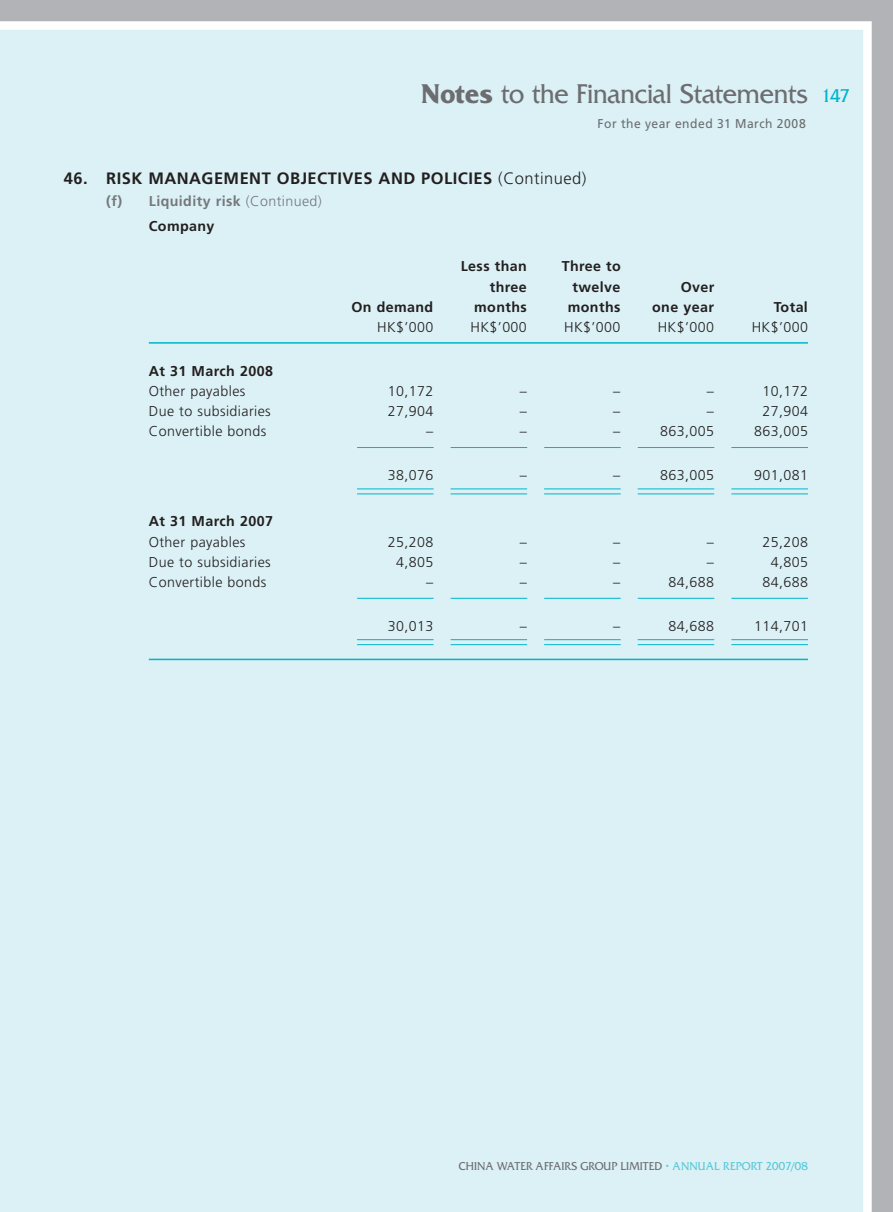
<style>
.page{position:relative;width:893px;height:1212px;background:#fff}
.page>*{position:absolute;margin:0;border:0;box-sizing:border-box;transform-origin:0 0}
.t1{font:28.5px "Friz Quadrata Std";letter-spacing:-.015em;color:#6c6d70;scale:.95 1}
.t2{font:700 16.5px "Frutiger LT Std";letter-spacing:.03em;color:#231f20}
.t3{font:300 14.25px "Frutiger LT Std";letter-spacing:.03em;color:#231f20}
.t4{font:700 14.25px "Frutiger LT Std";letter-spacing:.03em;color:#231f20}
.t5{font:700 14.25px/24.5px "Frutiger LT Std";letter-spacing:.03em;color:#76787b}
.t6{font:12.75px "Frutiger LT Std";letter-spacing:.04em;color:#6c6d70;scale:.95 1}
.t7{font:12px "Friz Quadrata Std";letter-spacing:.01em;color:#6c6d70;scale:.95 1}
.s1{font-weight:700}
.s2{font-size:19.5px;color:#00b5cb}
.s3{font-weight:300}
.s4{color:#231f20}
.s5{color:#58c7d8}
</style>
<div class="page">
<div style="left:1px;top:0;width:892px;height:1212px;background:#dbf1f5"></div>
<svg style="left:0;top:0;width:1px;height:1212px"></svg>
<hr style="left:149px;top:342px;width:659px;height:2px;background:#00b5cb">
<hr style="left:357px;top:447px;width:77px;height:1px;background:#00b5cb">
<hr style="left:451px;top:447px;width:76px;height:1px;background:#00b5cb">
<hr style="left:544px;top:447px;width:77px;height:1px;background:#00b5cb">
<hr style="left:638px;top:447px;width:76px;height:1px;background:#00b5cb">
<hr style="left:731px;top:447px;width:77px;height:1px;background:#00b5cb">
<hr style="left:357px;top:488px;width:77px;height:1px;background:#00b5cb">
<hr style="left:357px;top:493px;width:77px;height:1px;background:#00b5cb">
<hr style="left:451px;top:488px;width:76px;height:1px;background:#00b5cb">
<hr style="left:451px;top:493px;width:76px;height:1px;background:#00b5cb">
<hr style="left:544px;top:488px;width:77px;height:1px;background:#00b5cb">
<hr style="left:544px;top:493px;width:77px;height:1px;background:#00b5cb">
<hr style="left:638px;top:488px;width:76px;height:1px;background:#00b5cb">
<hr style="left:638px;top:493px;width:76px;height:1px;background:#00b5cb">
<hr style="left:731px;top:488px;width:77px;height:1px;background:#00b5cb">
<hr style="left:731px;top:493px;width:77px;height:1px;background:#00b5cb">
<hr style="left:357px;top:598px;width:77px;height:1px;background:#00b5cb">
<hr style="left:451px;top:598px;width:76px;height:1px;background:#00b5cb">
<hr style="left:544px;top:598px;width:77px;height:1px;background:#00b5cb">
<hr style="left:638px;top:598px;width:76px;height:1px;background:#00b5cb">
<hr style="left:731px;top:598px;width:77px;height:1px;background:#00b5cb">
<hr style="left:357px;top:639px;width:77px;height:1px;background:#00b5cb">
<hr style="left:357px;top:644px;width:77px;height:1px;background:#00b5cb">
<hr style="left:451px;top:639px;width:76px;height:1px;background:#00b5cb">
<hr style="left:451px;top:644px;width:76px;height:1px;background:#00b5cb">
<hr style="left:544px;top:639px;width:77px;height:1px;background:#00b5cb">
<hr style="left:544px;top:644px;width:77px;height:1px;background:#00b5cb">
<hr style="left:638px;top:639px;width:76px;height:1px;background:#00b5cb">
<hr style="left:638px;top:644px;width:76px;height:1px;background:#00b5cb">
<hr style="left:731px;top:639px;width:77px;height:1px;background:#00b5cb">
<hr style="left:731px;top:644px;width:77px;height:1px;background:#00b5cb">
<hr style="left:149px;top:659px;width:659px;height:1px;background:#00b5cb">
<h1 class="t1" style="left:421px;top:83px;width:453px"><span class="s1">Notes</span> to the Financial Statements <span class="s2">147</span></h1>
<p class="t6" style="left:598px;top:115px;width:221px">For the year ended 31 March 2008</p>
<p class="t2" style="left:64px;top:168px;width:524px">46. RISK MANAGEMENT OBJECTIVES AND POLICIES <span class="s3">(Continued)</span></p>
<p class="t5" style="left:149px;top:189px;width:175px;text-indent:-43px">(f) Liquidity risk <span class="s3">(Continued)<br></span><span class="s4">Company</span></p>
<p class="t4" style="left:461px;top:258px;width:68px">Less than</p>
<p class="t4" style="left:562px;top:258px;width:61px">Three to</p>
<p class="t4" style="left:490px;top:278px;width:38px">three</p>
<p class="t4" style="left:572px;top:278px;width:49px">twelve</p>
<p class="t4" style="left:681px;top:278px;width:35px">Over</p>
<p class="t4" style="left:351px;top:298px;width:83px">On demand</p>
<p class="t4" style="left:474px;top:298px;width:54px">months</p>
<p class="t4" style="left:568px;top:298px;width:54px">months</p>
<p class="t4" style="left:652px;top:298px;width:63px">one year</p>
<p class="t4" style="left:774px;top:298px;width:36px">Total</p>
<p class="t3" style="left:377px;top:319px;width:58px">HK$’000</p>
<p class="t3" style="left:471px;top:319px;width:58px">HK$’000</p>
<p class="t3" style="left:564px;top:319px;width:58px">HK$’000</p>
<p class="t3" style="left:658px;top:319px;width:58px">HK$’000</p>
<p class="t3" style="left:752px;top:319px;width:58px">HK$’000</p>
<p class="t4" style="left:149px;top:362px;width:126px">At 31 March 2008</p>
<p class="t3" style="left:149px;top:382px;width:98px">Other payables</p>
<p class="t3" style="left:388px;top:382px;width:47px">10,172</p>
<p class="t3" style="left:520px;top:382px;width:9px">–</p>
<p class="t3" style="left:613px;top:382px;width:9px">–</p>
<p class="t3" style="left:707px;top:382px;width:9px">–</p>
<p class="t3" style="left:762px;top:382px;width:47px">10,172</p>
<p class="t3" style="left:149px;top:403px;width:123px">Due to subsidiaries</p>
<p class="t3" style="left:388px;top:403px;width:47px">27,904</p>
<p class="t3" style="left:520px;top:403px;width:9px">–</p>
<p class="t3" style="left:613px;top:403px;width:9px">–</p>
<p class="t3" style="left:707px;top:403px;width:9px">–</p>
<p class="t3" style="left:762px;top:403px;width:47px">27,904</p>
<p class="t3" style="left:149px;top:423px;width:119px">Convertible bonds</p>
<p class="t3" style="left:426px;top:423px;width:9px">–</p>
<p class="t3" style="left:520px;top:423px;width:9px">–</p>
<p class="t3" style="left:613px;top:423px;width:9px">–</p>
<p class="t3" style="left:660px;top:423px;width:55px">863,005</p>
<p class="t3" style="left:754px;top:423px;width:55px">863,005</p>
<p class="t3" style="left:388px;top:466px;width:47px">38,076</p>
<p class="t3" style="left:520px;top:466px;width:9px">–</p>
<p class="t3" style="left:613px;top:466px;width:9px">–</p>
<p class="t3" style="left:660px;top:466px;width:55px">863,005</p>
<p class="t3" style="left:754px;top:466px;width:55px">901,081</p>
<p class="t4" style="left:149px;top:513px;width:126px">At 31 March 2007</p>
<p class="t3" style="left:149px;top:533px;width:98px">Other payables</p>
<p class="t3" style="left:388px;top:533px;width:47px">25,208</p>
<p class="t3" style="left:520px;top:533px;width:9px">–</p>
<p class="t3" style="left:613px;top:533px;width:9px">–</p>
<p class="t3" style="left:707px;top:533px;width:9px">–</p>
<p class="t3" style="left:762px;top:533px;width:47px">25,208</p>
<p class="t3" style="left:149px;top:553px;width:123px">Due to subsidiaries</p>
<p class="t3" style="left:396px;top:553px;width:39px">4,805</p>
<p class="t3" style="left:520px;top:553px;width:9px">–</p>
<p class="t3" style="left:613px;top:553px;width:9px">–</p>
<p class="t3" style="left:707px;top:553px;width:9px">–</p>
<p class="t3" style="left:771px;top:553px;width:39px">4,805</p>
<p class="t3" style="left:149px;top:574px;width:119px">Convertible bonds</p>
<p class="t3" style="left:426px;top:574px;width:9px">–</p>
<p class="t3" style="left:520px;top:574px;width:9px">–</p>
<p class="t3" style="left:613px;top:574px;width:9px">–</p>
<p class="t3" style="left:668px;top:574px;width:47px">84,688</p>
<p class="t3" style="left:762px;top:574px;width:47px">84,688</p>
<p class="t3" style="left:388px;top:617px;width:47px">30,013</p>
<p class="t3" style="left:520px;top:617px;width:9px">–</p>
<p class="t3" style="left:613px;top:617px;width:9px">–</p>
<p class="t3" style="left:668px;top:617px;width:47px">84,688</p>
<p class="t3" style="left:754px;top:617px;width:55px">114,701</p>
<p class="t7" style="left:459px;top:1161px;width:369px">CHINA WATER AFFAIRS GROUP LIMITED <span class="s5">• ANNUAL REPORT 2007/08</span></p>
</div>
